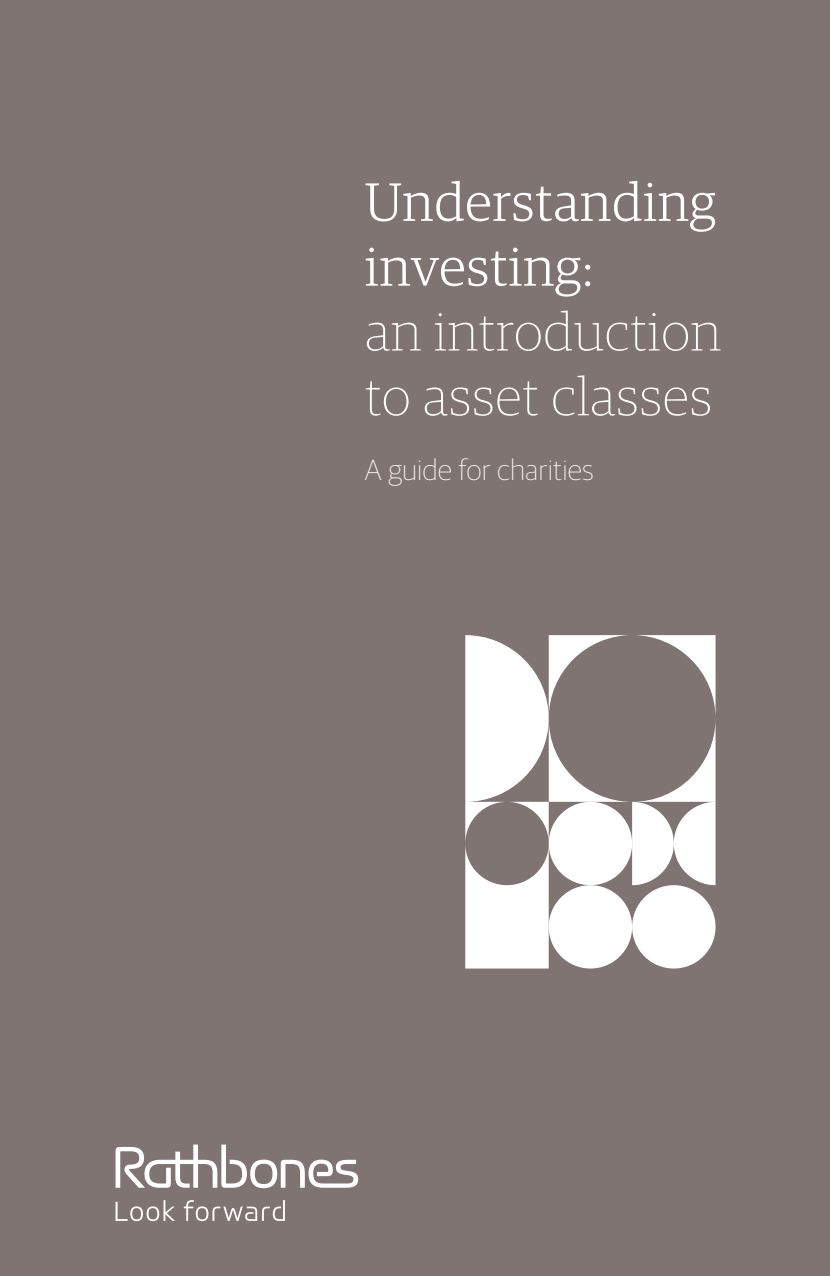
<style>
.page{position:relative;width:830px;height:1276px;background:#fff}
.page>*{position:absolute;margin:0;border:0;box-sizing:border-box;transform-origin:0 0}
.t1{font:100 54px/64.8px "Guardian RTB Egyp";color:#fff}
.t2{font:300 54px/64.8px "Guardian RTB Egyp";color:#fff}
.t3{font:100 29.25px "Guardian RTB Sans";color:#fff}
</style>
<div class="page">
<div style="left:0;top:0;width:829px;height:1276px;background:#807473"></div>
<svg style="left:115px;top:1144px;width:243px;height:77px"></svg>
<svg style="left:465px;top:635px;width:250px;height:333px"></svg>
<p class="t2" style="left:364px;top:167px;width:353px">Understanding investing:</p>
<p class="t1" style="left:364px;top:297px;width:358px">an introduction to asset classes</p>
<p class="t3" style="left:364px;top:450px;width:231px">A guide for charities</p>
</div>
